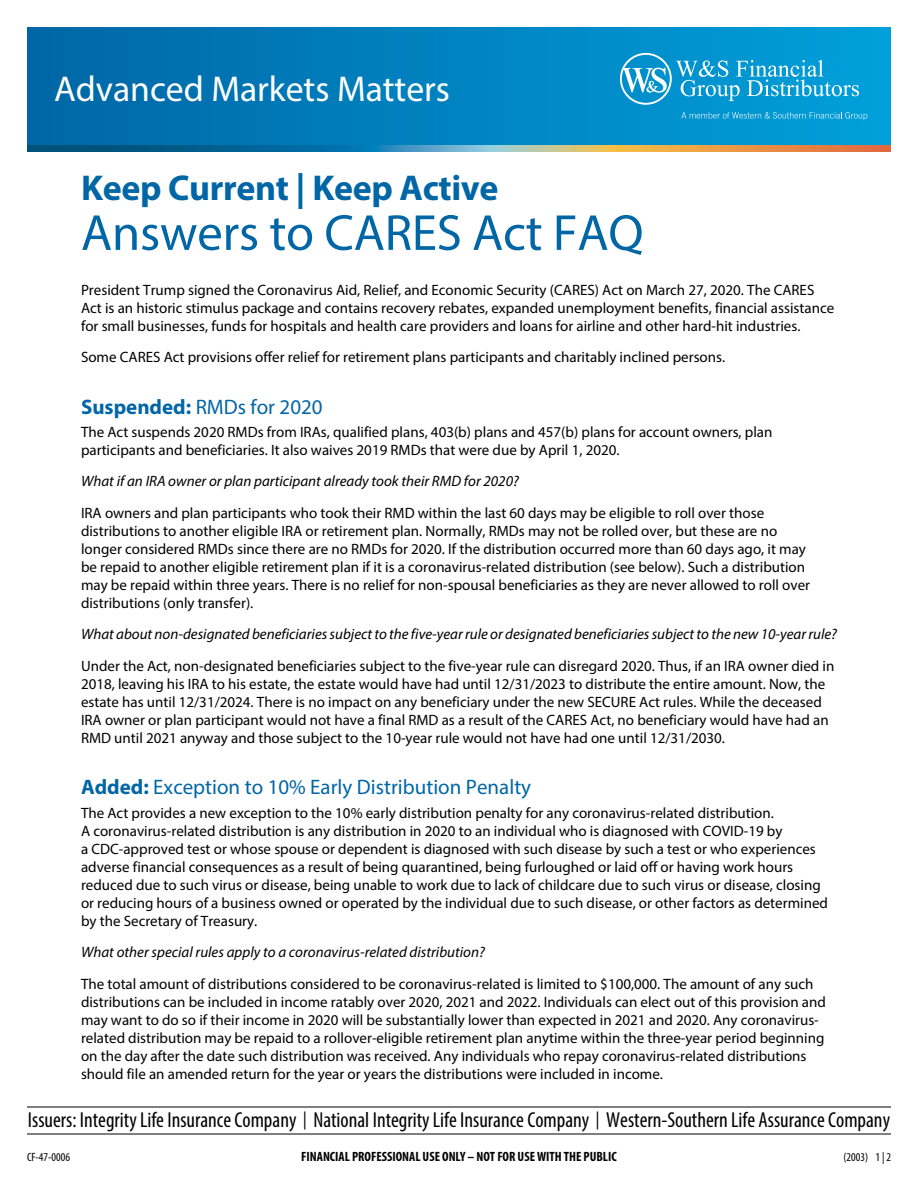
<style>
.page{position:relative;width:918px;height:1188px;background:#fff}
.page>*{position:absolute;margin:0;border:0;box-sizing:border-box;transform-origin:0 0}
.t1{font:51px "Myriad Pro";letter-spacing:-.005em;color:#0066a6}
.t2{font:36px "Myriad Pro";color:#fff}
.t3{font:700 36px "Myriad Pro";letter-spacing:-.01em;color:#0066a6}
.t4{font:condensed 21.75px "Myriad Pro";color:#000}
.t5{font:21px "Myriad Pro";color:#0066a6}
.t6{font:15px/18px "Myriad Pro";color:#000}
.t7{font:italic 15px "Myriad Pro";color:#000}
.t8{font:700 condensed 13.5px "Myriad Pro";color:#000}
.t9{font:condensed 12px "Myriad Pro";color:#000}
.s1{font-weight:700}
.s2{font-size:18px}
</style>
<div class="page">
<div style="left:27px;top:27px;width:864px;height:118px;background:linear-gradient(to right,#0066a6,#00a0db)"></div>
<svg style="left:27px;top:145px;width:864px;height:7px;background:#738880"></svg>
<hr style="left:27px;top:1134px;width:864px;height:1px;background:#000">
<hr style="left:27px;top:1107px;width:864px;height:1px;background:#000">
<svg style="left:681px;top:112px;width:186px;height:8px"></svg>
<svg style="left:620px;top:53px;width:239px;height:52px;background:#2ba7d9"></svg>
<h2 class="t2" style="left:54px;top:67px;width:398px">Advanced Markets Matters</h2>
<h2 class="t3" style="left:81px;top:165px;width:419px">Keep Current | Keep Active</h2>
<h1 class="t1" style="left:81px;top:201px;width:564px">Answers to CARES Act FAQ</h1>
<p class="t6" style="left:81px;top:280px;width:755px">President Trump signed the Coronavirus Aid, Relief, and Economic Security (CARES) Act on March 27, 2020. The CARES<br>Act is an historic stimulus package and contains recovery rebates, expanded unemployment benefits, financial assistance for small businesses, funds for hospitals and health care providers and loans for airline and other hard-hit industries.</p>
<p class="t6" style="left:81px;top:348px;width:646px">Some CARES Act provisions offer relief for retirement plans participants and charitably inclined persons.</p>
<h3 class="t5" style="left:81px;top:394px;width:243px"><span class="s1">Suspended:</span> RMDs for 2020</h3>
<p class="t6" style="left:81px;top:423px;width:693px">The Act suspends 2020 RMDs from IRAs, qualified plans, 403(b) plans and 457(b) plans for account owners, plan participants and beneficiaries. It also waives 2019 RMDs that were due by April 1, 2020.</p>
<p class="t7" style="left:81px;top:472px;width:439px">What if an IRA owner or plan participant already took their RMD for 2020?</p>
<p class="t6" style="left:81px;top:504px;width:731px">IRA owners and plan participants who took their RMD within the last 60 days may be eligible to roll over those distributions to another eligible IRA or retirement plan. Normally, RMDs may not be rolled over, but these are no longer considered RMDs since there are no RMDs for 2020. If the distribution occurred more than 60 days ago, it may be repaid to another eligible retirement plan if it is a coronavirus-related distribution (see below). Such a distribution may be repaid within three years. There is no relief for non-spousal beneficiaries as they are never allowed to roll over distributions (only transfer).</p>
<p class="t7" style="left:81px;top:625px;width:758px">What about non-designated beneficiaries subject to the five-year rule or designated beneficiaries subject to the new 10-year rule?</p>
<p class="t6" style="left:81px;top:657px;width:755px">Under the Act, non-designated beneficiaries subject to the five-year rule can disregard 2020. Thus, if an IRA owner died in 2018, leaving his IRA to his estate, the estate would have had until 12/31/2023 to distribute the entire amount. Now, the estate has until 12/31/2024. There is no impact on any beneficiary under the new SECURE Act rules. While the deceased IRA owner or plan participant would not have a final RMD as a result of the CARES Act, no beneficiary would have had an RMD until 2021 anyway and those subject to the 10-year rule would not have had one until 12/31/2030.</p>
<h3 class="t5" style="left:81px;top:774px;width:452px"><span class="s1">Added:</span> Exception to 10% Early Distribution Penalty</h3>
<p class="t6" style="left:81px;top:803px;width:749px">The Act provides a new exception to the 10% early distribution penalty for any coronavirus-related distribution.<br>A coronavirus-related distribution is any distribution in 2020 to an individual who is diagnosed with COVID-19 by<br>a CDC-approved test or whose spouse or dependent is diagnosed with such disease by such a test or who experiences adverse financial consequences as a result of being quarantined, being furloughed or laid off or having work hours reduced due to such virus or disease, being unable to work due to lack of childcare due to such virus or disease, closing or reducing hours of a business owned or operated by the individual due to such disease, or other factors as determined by the Secretary of Treasury.</p>
<p class="t7" style="left:81px;top:943px;width:405px">What other special rules apply to a coronavirus-related distribution?</p>
<p class="t6" style="left:81px;top:974px;width:746px">The total amount of distributions considered to be coronavirus-related is limited to $100,000. The amount of any such distributions can be included in income ratably over 2020, 2021 and 2022. Individuals can elect out of this provision and may want to do so if their income in 2020 will be substantially lower than expected in 2021 and 2020. Any coronavirus&shy;related distribution may be repaid to a rollover-eligible retirement plan anytime within the three-year period beginning on the day after the date such distribution was received. Any individuals who repay coronavirus-related distributions should file an amended return for the year or years the distributions were included in income.</p>
<h3 class="t4" style="left:28px;top:1107px;width:864px">Issuers: Integrity Life Insurance Company <span class="s2">|</span> National Integrity Life Insurance Company <span class="s2">|</span> Western-Southern Life Assurance Company</h3>
<p class="t9" style="left:27px;top:1150px;width:45px">CF-47-0006</p>
<p class="t9" style="left:843px;top:1150px;width:49px">(2003) 1 | 2</p>
<p class="t8" style="left:301px;top:1148px;width:317px">FINANCIAL PROFESSIONAL USE ONLY – NOT FOR USE WITH THE PUBLIC</p>
</div>
